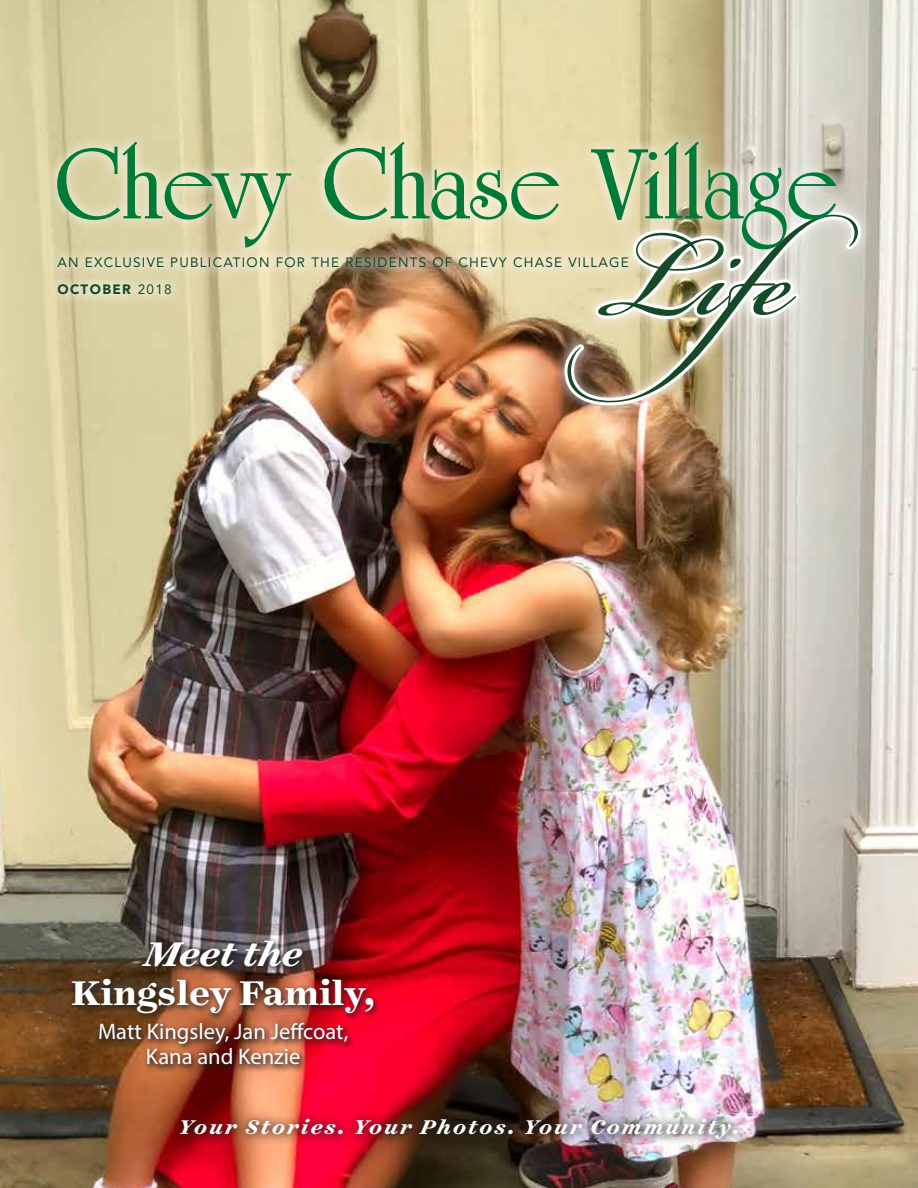
<style>
.page{position:relative;width:918px;height:1188px;background:#fff}
.page>*{position:absolute;margin:0;border:0;box-sizing:border-box;transform-origin:0 0}
.t1{font:180px "Bickham Script Pro";color:#164927}
.t2{font:700 108px "University Roman BT";color:#007b37}
.t3{font:700 38.85px "Surveyor Text";color:#fff}
.t4{font:italic 700 38.85px "Surveyor Text";color:#fff}
.t5{font:22.5px/24.8px "Myriad Pro";color:#fff;text-align:center}
.t6{font:italic 700 22.5px "Surveyor Text";letter-spacing:.1em;color:#fff}
.t7{font:13.5px "Avenir LT Std";letter-spacing:.09em;color:#164927}
.t8{font:900 13.5px "Avenir LT Std";letter-spacing:.1em;color:#164927}
.s1{font-weight:400}
</style>
<div class="page">
<img style="left:0;top:0;width:918px;height:1188px">
<div style="left:68px;top:936px;width:313px;height:86px;background:#1c1b1a;opacity:.75"></div>
<div style="left:95px;top:1019px;width:260px;height:54px;background:#1c1b1a;opacity:.75"></div>
<div style="left:171px;top:1109px;width:576px;height:40px;background:#1c1b1a;opacity:.75"></div>
<div style="left:45px;top:130px;width:828px;height:288px;background:#fff;opacity:.75"></div>
<img style="left:561px;top:209px;width:303px;height:200px">
<svg style="left:598px;top:227px;width:203px;height:95px"></svg>
<h2 class="t2" style="left:54px;top:120px;width:786px">Chevy Chase Village</h2>
<p class="t8" style="left:57px;top:281px;width:116px">OCTOBER <span class="s1">2018</span></p>
<h1 class="t1" style="left:591px;top:146px;width:427px">Life</h1>
<p class="t7" style="left:57px;top:254px;width:573px">AN EXCLUSIVE PUBLICATION FOR THE RESIDENTS OF CHEVY CHASE VILLAGE</p>
<h3 class="t4" style="left:144px;top:927px;width:159px">Meet the</h3>
<h3 class="t3" style="left:71px;top:968px;width:305px">Kingsley Family,</h3>
<h3 class="t5" style="left:98px;top:1019px;width:252px">Matt Kingsley, Jan Jeffcoat,<br>Kana and Kenzie</h3>
<h3 class="t6" style="left:179px;top:1112px;width:562px">Your Stories. Your Photos. Your Community.</h3>
</div>
